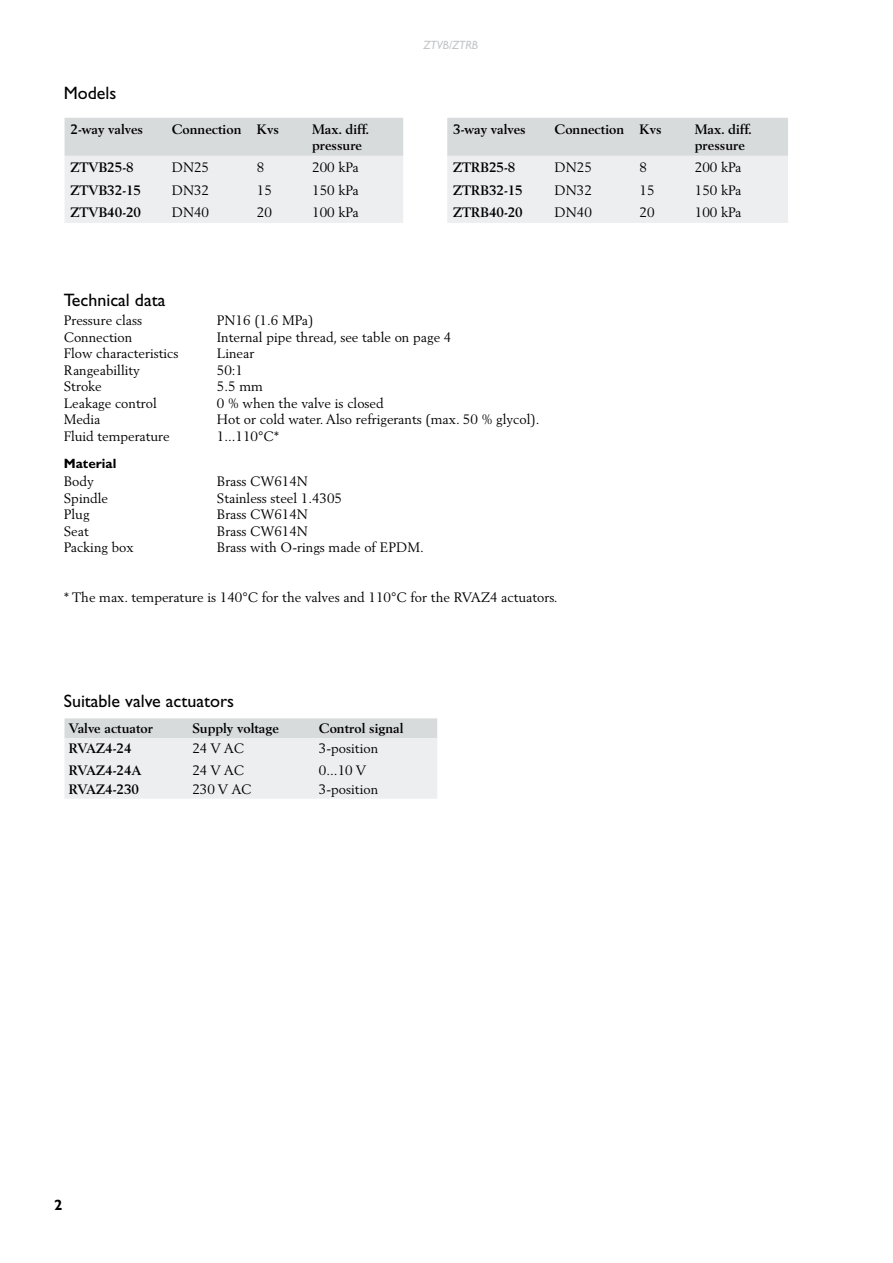
<style>
.page{position:relative;width:893px;height:1263px;background:#fff}
.page>*{position:absolute;margin:0;border:0;box-sizing:border-box;transform-origin:0 0}
.H_gill_mid{font:18px "Gill Sans";color:#000}
.t1{font:700 15px "Gill Sans";color:#000}
.body_2_tab{font:13.5px "Berling";color:#000}
.H_berling_small_bold{font:700 13.5px/15.8px "Berling";color:#000}
.body{font:13.5px "Berling";color:#000}
.H_gill_bold_small{font:700 13.5px "Gill Sans";color:#000}
.t2{font:italic 12px "Gill Sans";color:#c3c5c8}
</style>
<div class="page">
<svg style="left:65px;top:118px;width:338px;height:105px;background:#e5e7e8"></svg>
<svg style="left:447px;top:118px;width:341px;height:105px;background:#e5e7e8"></svg>
<svg style="left:64px;top:718px;width:373px;height:81px;background:#e8e9ea"></svg>
<p class="H_gill_mid" style="left:64px;top:82px;width:54px">Models</p>
<p class="H_berling_small_bold" style="left:71px;top:121px;width:74px">2-way valves</p>
<p class="H_berling_small_bold" style="left:172px;top:121px;width:71px">Connection</p>
<p class="H_berling_small_bold" style="left:257px;top:121px;width:23px">Kvs</p>
<p class="H_berling_small_bold" style="left:312px;top:121px;width:59px">Max. diff. pressure</p>
<p class="H_berling_small_bold" style="left:71px;top:160px;width:65px">ZTVB25-8</p>
<p class="body" style="left:172px;top:159px;width:39px">DN25</p>
<p class="body" style="left:257px;top:159px;width:9px">8</p>
<p class="body" style="left:312px;top:159px;width:48px">200 kPa</p>
<p class="H_berling_small_bold" style="left:71px;top:182px;width:72px">ZTVB32-15</p>
<p class="body" style="left:172px;top:182px;width:39px">DN32</p>
<p class="body" style="left:257px;top:182px;width:17px">15</p>
<p class="body" style="left:312px;top:182px;width:48px">150 kPa</p>
<p class="H_berling_small_bold" style="left:71px;top:204px;width:72px">ZTVB40-20</p>
<p class="body" style="left:172px;top:204px;width:39px">DN40</p>
<p class="body" style="left:257px;top:204px;width:17px">20</p>
<p class="body" style="left:312px;top:204px;width:48px">100 kPa</p>
<p class="t2" style="left:424px;top:39px;width:56px">ZTVB/ZTRB</p>
<p class="H_berling_small_bold" style="left:453px;top:121px;width:74px">3-way valves</p>
<p class="H_berling_small_bold" style="left:555px;top:121px;width:71px">Connection</p>
<p class="H_berling_small_bold" style="left:640px;top:121px;width:23px">Kvs</p>
<p class="H_berling_small_bold" style="left:695px;top:121px;width:59px">Max. diff. pressure</p>
<p class="H_berling_small_bold" style="left:453px;top:160px;width:64px">ZTRB25-8</p>
<p class="body" style="left:555px;top:159px;width:39px">DN25</p>
<p class="body" style="left:640px;top:159px;width:9px">8</p>
<p class="body" style="left:695px;top:159px;width:48px">200 kPa</p>
<p class="H_berling_small_bold" style="left:453px;top:182px;width:71px">ZTRB32-15</p>
<p class="body" style="left:555px;top:182px;width:39px">DN32</p>
<p class="body" style="left:640px;top:182px;width:17px">15</p>
<p class="body" style="left:695px;top:182px;width:48px">150 kPa</p>
<p class="H_berling_small_bold" style="left:453px;top:204px;width:71px">ZTRB40-20</p>
<p class="body" style="left:555px;top:204px;width:39px">DN40</p>
<p class="body" style="left:640px;top:204px;width:17px">20</p>
<p class="body" style="left:695px;top:204px;width:48px">100 kPa</p>
<p class="H_gill_mid" style="left:64px;top:289px;width:103px">Technical data</p>
<p class="body_2_tab" style="left:64px;top:312px;width:80px">Pressure class</p>
<p class="body_2_tab" style="left:217px;top:312px;width:98px">PN16 (1.6 MPa)</p>
<p class="body_2_tab" style="left:64px;top:329px;width:70px">Connection</p>
<p class="body_2_tab" style="left:217px;top:329px;width:236px">Internal pipe thread, see table on page 4</p>
<p class="body_2_tab" style="left:64px;top:345px;width:116px">Flow characteristics</p>
<p class="body_2_tab" style="left:217px;top:345px;width:39px">Linear</p>
<p class="body_2_tab" style="left:64px;top:362px;width:78px">Rangeabillity</p>
<p class="body_2_tab" style="left:217px;top:362px;width:28px">50:1</p>
<p class="body_2_tab" style="left:64px;top:378px;width:40px">Stroke</p>
<p class="body_2_tab" style="left:217px;top:378px;width:48px">5.5 mm</p>
<p class="body_2_tab" style="left:64px;top:395px;width:95px">Leakage control</p>
<p class="body_2_tab" style="left:217px;top:395px;width:168px">0 % when the valve is closed</p>
<p class="body_2_tab" style="left:64px;top:411px;width:38px">Media</p>
<p class="body_2_tab" style="left:217px;top:411px;width:324px">Hot or cold water. Also refrigerants (max. 50 % glycol).</p>
<p class="body_2_tab" style="left:64px;top:428px;width:107px">Fluid temperature</p>
<p class="body_2_tab" style="left:217px;top:428px;width:64px">1...110°C*</p>
<p class="H_gill_bold_small" style="left:64px;top:455px;width:54px">Material</p>
<p class="body_2_tab" style="left:64px;top:473px;width:32px">Body</p>
<p class="body_2_tab" style="left:217px;top:473px;width:93px">Brass CW614N</p>
<p class="body_2_tab" style="left:64px;top:490px;width:46px">Spindle</p>
<p class="body_2_tab" style="left:217px;top:490px;width:127px">Stainless steel 1.4305</p>
<p class="body_2_tab" style="left:64px;top:506px;width:27px">Plug</p>
<p class="body_2_tab" style="left:217px;top:506px;width:93px">Brass CW614N</p>
<p class="body_2_tab" style="left:64px;top:523px;width:27px">Seat</p>
<p class="body_2_tab" style="left:217px;top:523px;width:93px">Brass CW614N</p>
<p class="body_2_tab" style="left:64px;top:539px;width:72px">Packing box</p>
<p class="body_2_tab" style="left:217px;top:539px;width:208px">Brass with O-rings made of EPDM.</p>
<p class="body_2_tab" style="left:64px;top:589px;width:495px">* The max. temperature is 140°C for the valves and 110°C for the RVAZ4 actuators.</p>
<p class="H_gill_mid" style="left:64px;top:691px;width:172px">Suitable valve actuators</p>
<p class="H_berling_small_bold" style="left:69px;top:720px;width:86px">Valve actuator</p>
<p class="H_berling_small_bold" style="left:192px;top:720px;width:88px">Supply voltage</p>
<p class="H_berling_small_bold" style="left:319px;top:720px;width:86px">Control signal</p>
<p class="H_berling_small_bold" style="left:69px;top:740px;width:64px">RVAZ4-24</p>
<p class="body" style="left:192px;top:740px;width:53px">24 V AC</p>
<p class="body" style="left:319px;top:740px;width:61px">3-position</p>
<p class="H_berling_small_bold" style="left:69px;top:762px;width:74px">RVAZ4-24A</p>
<p class="body" style="left:192px;top:762px;width:53px">24 V AC</p>
<p class="body" style="left:319px;top:762px;width:49px">0...10 V</p>
<p class="H_berling_small_bold" style="left:69px;top:781px;width:72px">RVAZ4-230</p>
<p class="body" style="left:192px;top:781px;width:61px">230 V AC</p>
<p class="body" style="left:319px;top:781px;width:61px">3-position</p>
<p class="t1" style="left:54px;top:1196px;width:10px">2</p>
</div>
